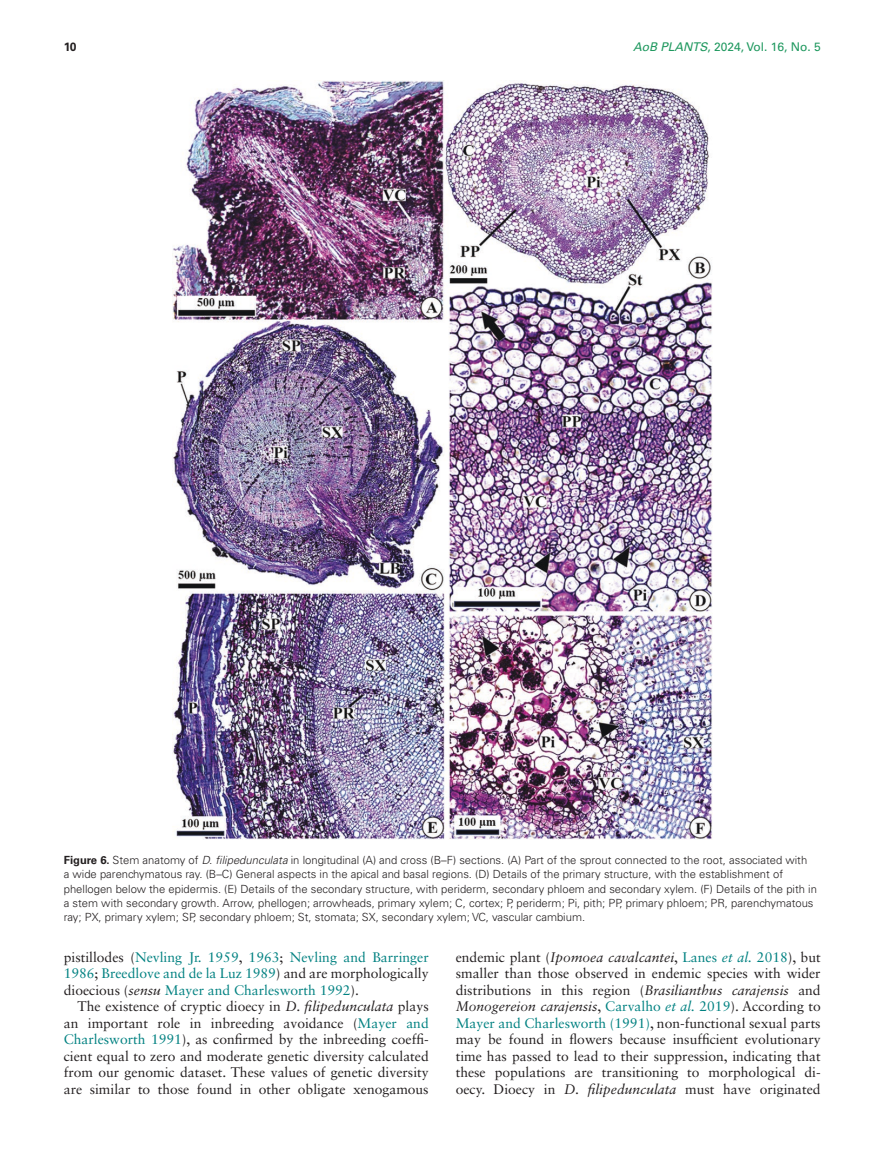
<style>
.page{position:relative;width:893px;height:1174px;background:#fff}
.page>*{position:absolute;margin:0;border:0;box-sizing:border-box;transform-origin:0 0}
.TextInd{font:13.8px/16.5px "Sabon LT Std";color:#231f20;text-align:justify}
.TextInd-2{font:13.8px/16.5px "Sabon LT Std";color:#008181;text-align:justify}
.t1{font:12px "Univers LT Std";color:#1e985e}
.t2{font:700 12px "Univers LT Std";color:#231f20}
.FigCapt{font:300 11.25px/14.2px "Univers LT Std";color:#231f20}
.s1{font-style:italic}
.s2{font-weight:700}
.s3{color:#231f20}
.s4{font-style:italic;color:#231f20}
.s5{color:#008181}
.s6{font-style:italic;color:#008181}
</style>
<div class="page">
<img style="left:172px;top:81px;width:540px;height:758px">
<p class="t2" style="left:64px;top:40px;width:14px">10</p>
<p class="t1" style="left:633px;top:40px;width:189px"><span class="s1">AoB PLANTS</span>, 2024, Vol. 16, No. 5</p>
<p class="FigCapt" style="left:64px;top:853px;width:755px"><span class="s2">Figure 6.</span> Stem anatomy of <span class="s1">D. filipedunculata</span> in longitudinal (A) and cross (B–F) sections. (A) Part of the sprout connected to the root, associated with<br>a wide parenchymatous ray. (B–C) General aspects in the apical and basal regions. (D) Details of the primary structure, with the establishment of phellogen below the epidermis. (E) Details of the secondary structure, with periderm, secondary phloem and secondary xylem. (F) Details of the pith in a stem with secondary growth. Arrow, phellogen; arrowheads, primary xylem; C, cortex; P, periderm; Pi, pith; PP, primary phloem; PR, parenchymatous ray; PX, primary xylem; SP, secondary phloem; St, stomata; SX, secondary xylem; VC, vascular cambium.</p>
<p class="TextInd-2" style="left:64px;top:948px;width:366px"><span class="s3">pistillodes (</span>Nevling Jr. 1959<span class="s3">,</span> 1963<span class="s3">;</span> Nevling and Barringer 1986<span class="s3">;</span> Breedlove and de la Luz 1989<span class="s3">) and are morphologically dioecious (</span><span class="s4">sensu</span> Mayer and Charlesworth 1992<span class="s3">).</span></p>
<p class="TextInd" style="left:64px;top:998px;width:366px;text-indent:14px">The existence of cryptic dioecy in <span class="s1">D. filipedunculata</span> plays an important role in inbreeding avoidance (<span class="s5">Mayer and Charlesworth 1991</span>), as confirmed by the inbreeding coeffi&shy;cient equal to zero and moderate genetic diversity calculated from our genomic dataset. These values of genetic diversity are similar to those found in other obligate xenogamous</p>
<p class="TextInd" style="left:456px;top:948px;width:366px">endemic plant (<span class="s1">Ipomoea cavalcantei</span>, <span class="s5">Lanes</span> <span class="s6">et al.</span> <span class="s5">2018</span>), but smaller than those observed in endemic species with wider distributions in this region (<span class="s1">Brasilianthus carajensis</span> and <span class="s1">Monogereion carajensis</span>, <span class="s5">Carvalho</span> <span class="s6">et al.</span> <span class="s5">2019</span>). According to <span class="s5">Mayer and Charlesworth (1991)</span>, non-functional sexual parts may be found in flowers because insufficient evolutionary time has passed to lead to their suppression, indicating that these populations are transitioning to morphological di&shy;oecy. Dioecy in <span class="s1">D. filipedunculata</span> must have originated</p>
</div>
